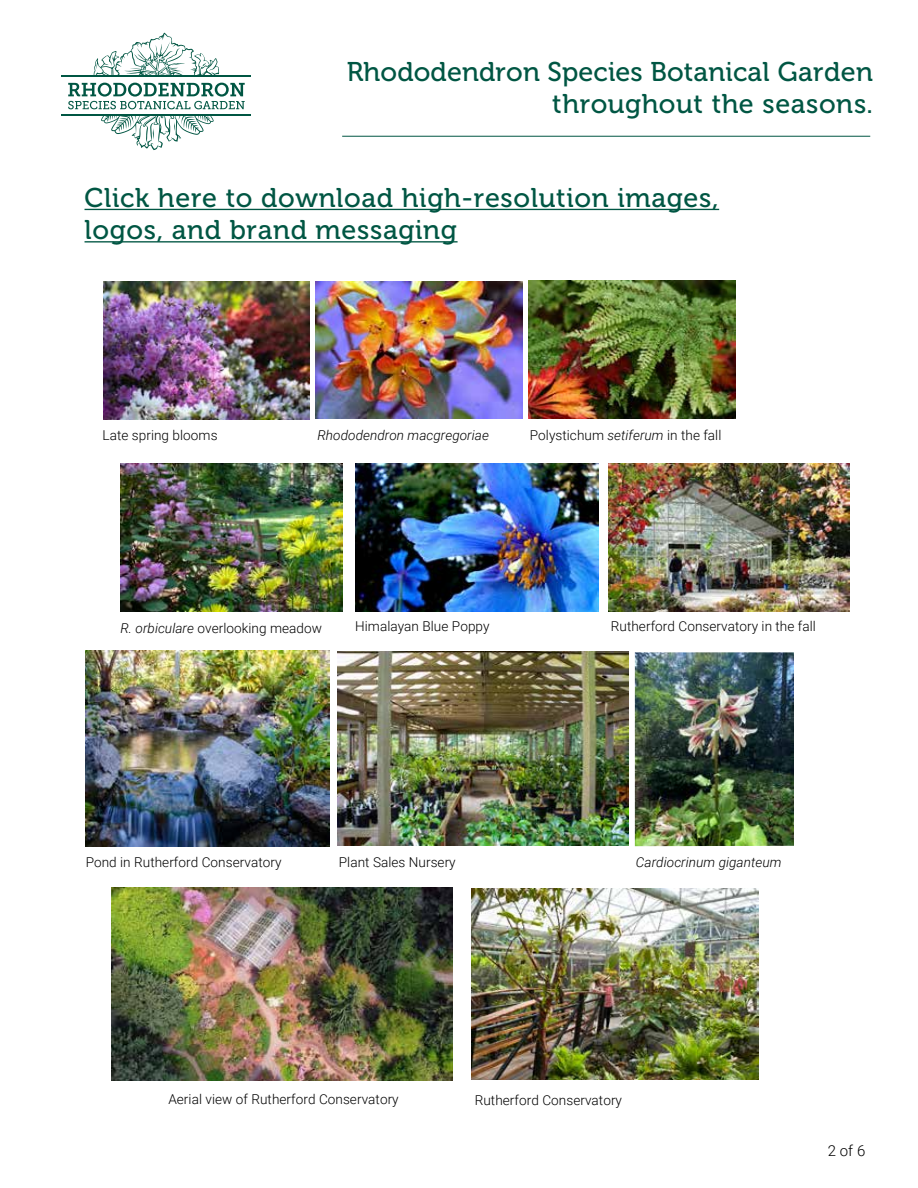
<style>
.page{position:relative;width:918px;height:1188px;background:#fff}
.page>*{position:absolute;margin:0;border:0;box-sizing:border-box;transform-origin:0 0}
.t1{font:27px/32.4px "Museo 500";letter-spacing:.025em;color:#005643}
.t2{font:27px/32.4px "Museo 500";letter-spacing:.005em;color:#005643;text-align:right}
.t3{font:300 15px "Roboto";color:#000}
.t4{font:300 13.65px "Roboto";letter-spacing:.005em;color:#000}
.t5{font:italic 300 13.65px "Roboto";letter-spacing:.005em;color:#000}
.s1{font-style:italic}
</style>
<div class="page">
<hr style="left:62px;top:114px;width:189px;height:2px;background:#005643">
<svg style="left:68px;top:83px;width:177px;height:67px"></svg>
<hr style="left:62px;top:75px;width:189px;height:2px;background:#005643">
<svg style="left:94px;top:32px;width:125px;height:43px"></svg>
<img style="left:104px;top:282px;width:206px;height:137px">
<img style="left:316px;top:281px;width:207px;height:138px">
<img style="left:121px;top:463px;width:222px;height:148px">
<img style="left:85px;top:651px;width:245px;height:195px">
<img style="left:529px;top:281px;width:207px;height:138px">
<img style="left:609px;top:464px;width:240px;height:148px">
<img style="left:337px;top:652px;width:291px;height:193px">
<img style="left:472px;top:889px;width:286px;height:190px">
<img style="left:635px;top:652px;width:159px;height:194px">
<img style="left:355px;top:464px;width:243px;height:148px">
<hr style="left:342px;top:136px;width:528px;height:1px;background:#005643">
<hr style="left:85px;top:209px;width:634px;height:1px;background:#005643">
<hr style="left:85px;top:241px;width:373px;height:2px;background:#005643">
<img style="left:111px;top:888px;width:342px;height:192px">
<h1 class="t2" style="left:347px;top:56px;width:528px">Rhododendron Species Botanical Garden throughout the seasons.</h1>
<h1 class="t1" style="left:85px;top:182px;width:635px">Click here to download high-resolution images, logos, and brand messaging</h1>
<p class="t4" style="left:103px;top:426px;width:117px">Late spring blooms</p>
<p class="t5" style="left:317px;top:425px;width:173px">Rhododendron macgregoriae</p>
<p class="t4" style="left:530px;top:425px;width:193px">Polystichum <span class="s1">setiferum</span> in the fall</p>
<p class="t4" style="left:355px;top:616px;width:136px">Himalayan Blue Poppy</p>
<p class="t4" style="left:120px;top:619px;width:203px"><span class="s1">R. orbiculare</span> overlooking meadow</p>
<p class="t4" style="left:611px;top:617px;width:207px">Rutherford Conservatory in the fall</p>
<p class="t4" style="left:86px;top:853px;width:197px">Pond in Rutherford Conservatory</p>
<p class="t4" style="left:339px;top:853px;width:118px">Plant Sales Nursery</p>
<p class="t5" style="left:636px;top:852px;width:147px">Cardiocrinum giganteum</p>
<p class="t4" style="left:168px;top:1089px;width:232px">Aerial view of Rutherford Conservatory</p>
<p class="t4" style="left:475px;top:1091px;width:149px">Rutherford Conservatory</p>
<p class="t3" style="left:828px;top:1140px;width:39px">2 of 6</p>
</div>
